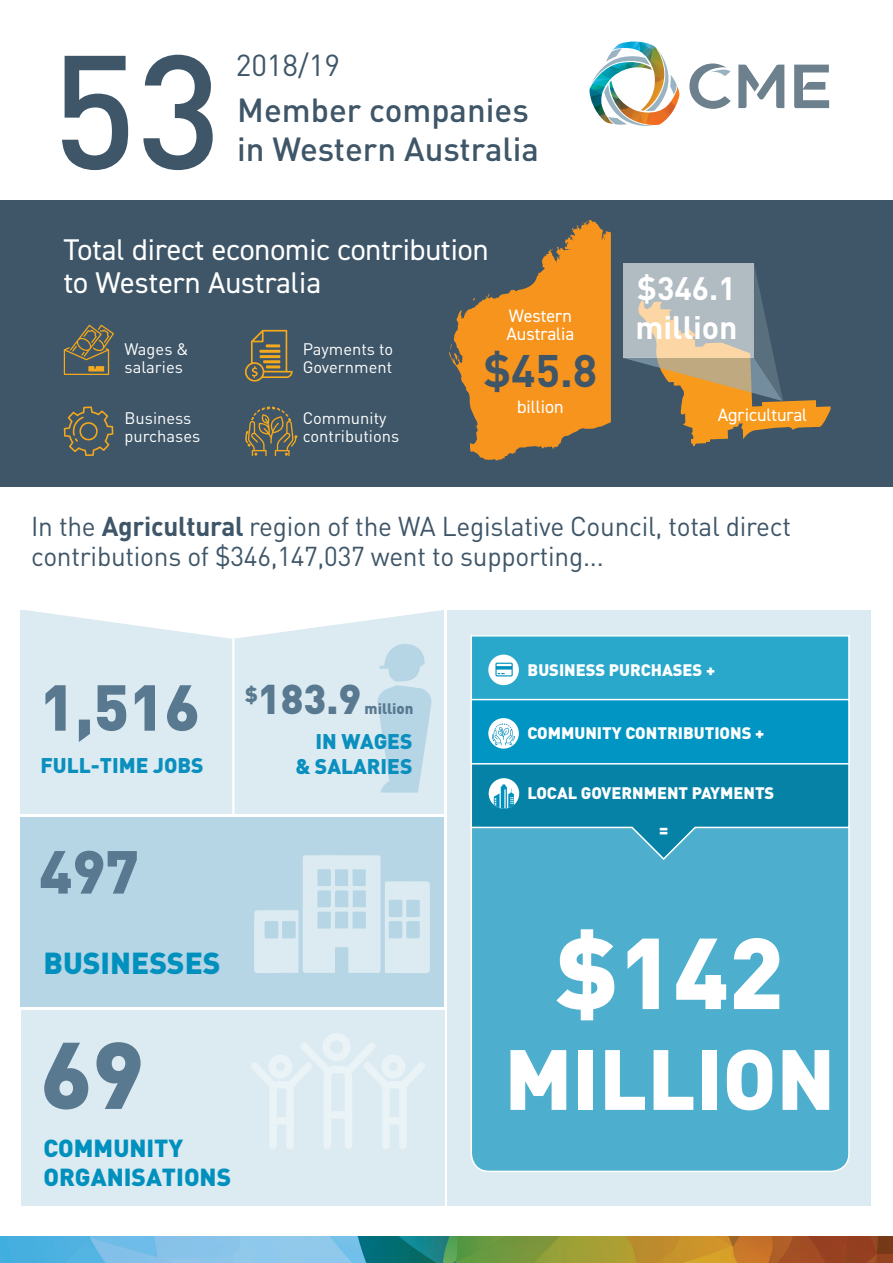
<style>
.page{position:relative;width:893px;height:1263px;background:#fff}
.page>*{position:absolute;margin:0;border:0;box-sizing:border-box;transform-origin:0 0}
.t1{font:500 158.85px "DIN Pro";color:#3e5668}
.t2{font:900 99px "DIN Pro";color:#fff}
.t3{font:900 93px "DIN Pro";color:#587990}
.t4{font:900 84px "DIN Pro";color:#fff}
.t5{font:900 63.75px "DIN Pro";color:#587990}
.t6{font:900 59.7px "DIN Pro";color:#587990}
.t7{font:700 45px "DIN Pro";color:#3e5668}
.t8{font:900 41.1px "DIN Pro";color:#587990}
.t9{font:500 33px/39.6px "DIN Pro";color:#3e5668}
.t10{font:700 32.1px "DIN Pro";color:#fff}
.t11{font:30px/33px "DIN2014";color:#fff}
.t12{font:900 30px "DIN Pro";color:#0090be}
.t13{font:30px "DIN Pro";color:#3e5668}
.t14{font:27px/30px "DIN Pro";letter-spacing:-.01em;color:#3e5668}
.t15{font:900 24.45px/29.2px "DIN Pro";color:#0090be}
.t16{font:900 21px/25.2px "DIN Pro";color:#0a8fbe;text-align:right}
.t17{font:18px "DIN2014";color:#fff}
.t18{font:16.5px/18px "DIN Pro";color:#fff}
.t19{font:900 16.5px "DIN Pro";color:#fff}
.t20{font:900 15px "DIN Pro";color:#587990}
.s1{font-weight:700}
</style>
<div class="page">
<div style="left:0;top:0;width:893px;height:524px;background:#3e5668"></div>
<svg style="left:449px;top:220px;width:162px;height:241px"></svg>
<div style="left:0;top:0;width:893px;height:200px;background:#fff"></div>
<div style="left:0;top:487px;width:893px;height:749px;background:#fff"></div>
<div style="left:21px;top:1010px;width:423px;height:196px;background:#dcebf1"></div>
<div style="left:447px;top:610px;width:424px;height:596px;background:#dcebf1"></div>
<div style="left:21px;top:610px;width:423px;height:203px;background:#dcebf1"></div>
<div style="left:21px;top:817px;width:423px;height:190px;background:#b7d6e5"></div>
<svg style="left:254px;top:855px;width:176px;height:118px"></svg>
<img style="left:251px;top:1010px;width:194px;height:196px">
<div style="left:470px;top:861px;width:380px;height:311px;background:#4eaece"></div>
<div style="left:471px;top:636px;width:378px;height:64px;background:#2aa8cb"></div>
<div style="left:470px;top:635px;width:380px;height:66px;border:2px solid #fff"></div>
<div style="left:471px;top:700px;width:378px;height:64px;background:#0095c2"></div>
<div style="left:470px;top:699px;width:380px;height:65px;border:2px solid #fff"></div>
<div style="left:488px;top:655px;width:31px;height:30px;background:#fff;border-radius:50%"></div>
<svg style="left:495px;top:663px;width:18px;height:13px"></svg>
<svg style="left:488px;top:718px;width:31px;height:31px"></svg>
<svg style="left:470px;top:762px;width:380px;height:99px;background:#2896b7"></svg>
<svg style="left:492px;top:723px;width:23px;height:22px"></svg>
<svg style="left:738px;top:65px;width:46px;height:43px"></svg>
<svg style="left:794px;top:65px;width:35px;height:43px"></svg>
<svg style="left:689px;top:63px;width:42px;height:46px"></svg>
<img style="left:589px;top:42px;width:90px;height:61px">
<img style="left:591px;top:49px;width:86px;height:77px">
<svg style="left:64px;top:325px;width:50px;height:50px"></svg>
<svg style="left:64px;top:406px;width:49px;height:50px"></svg>
<svg style="left:245px;top:406px;width:52px;height:50px"></svg>
<svg style="left:245px;top:330px;width:48px;height:52px"></svg>
<img style="left:0;top:1236px;width:893px;height:27px">
<svg style="left:27px;top:610px;width:414px;height:182px"></svg>
<svg style="left:624px;top:266px;width:207px;height:180px"></svg>
<svg style="left:623px;top:264px;width:131px;height:94px;background:#c0c0bc"></svg>
<hr style="left:232px;top:639px;width:2px;height:177px;background:#fff">
<p class="t1" style="left:52px;top:4px;width:171px">53</p>
<p class="t13" style="left:236px;top:45px;width:106px">2018/19</p>
<p class="t9" style="left:237px;top:89px;width:303px">Member companies in Western Australia</p>
<p class="t11" style="left:64px;top:233px;width:426px">Total direct economic contribution to Western Australia</p>
<p class="t17" style="left:509px;top:305px;width:64px">Western</p>
<p class="t17" style="left:506px;top:323px;width:69px">Australia</p>
<p class="t18" style="left:125px;top:340px;width:66px">Wages &amp; salaries</p>
<p class="t18" style="left:125px;top:409px;width:77px">Business purchases</p>
<p class="t18" style="left:303px;top:409px;width:98px">Community contributions</p>
<p class="t18" style="left:303px;top:340px;width:92px">Payments to<br>Government</p>
<p class="t7" style="left:483px;top:340px;width:115px">$45.8</p>
<p class="t17" style="left:517px;top:396px;width:48px">billion</p>
<p class="t10" style="left:637px;top:267px;width:100px">$346.1</p>
<p class="t10" style="left:635px;top:305px;width:104px">million</p>
<p class="t17" style="left:718px;top:403px;width:91px">Agricultural</p>
<p class="t14" style="left:31px;top:510px;width:761px">In the <span class="s1">Agricultural</span> region of the WA Legislative Council, total direct contributions of $346,147,037 went to supporting...</p>
<p class="t5" style="left:40px;top:664px;width:162px">1,516</p>
<p class="t8" style="left:245px;top:672px;width:118px"><sup>$</sup>183.9</p>
<p class="t20" style="left:365px;top:699px;width:50px">million</p>
<p class="t16" style="left:295px;top:728px;width:119px">IN WAGES &amp; SALARIES</p>
<p class="t16" style="left:40px;top:752px;width:165px">FULL-TIME JOBS</p>
<p class="t6" style="left:39px;top:831px;width:101px">497</p>
<p class="t12" style="left:43px;top:942px;width:179px">BUSINESSES</p>
<p class="t19" style="left:528px;top:659px;width:189px">BUSINESS PURCHASES +</p>
<p class="t19" style="left:528px;top:722px;width:238px">COMMUNITY CONTRIBUTIONS +</p>
<p class="t19" style="left:528px;top:781px;width:248px">LOCAL GOVERNMENT PAYMENTS</p>
<p class="t19" style="left:659px;top:818px;width:11px">=</p>
<p class="t2" style="left:556px;top:906px;width:229px">$142</p>
<p class="t3" style="left:41px;top:1012px;width:105px">69</p>
<p class="t4" style="left:504px;top:1022px;width:332px">MILLION</p>
<p class="t15" style="left:43px;top:1133px;width:189px">COMMUNITY<br>ORGANISATIONS</p>
</div>
